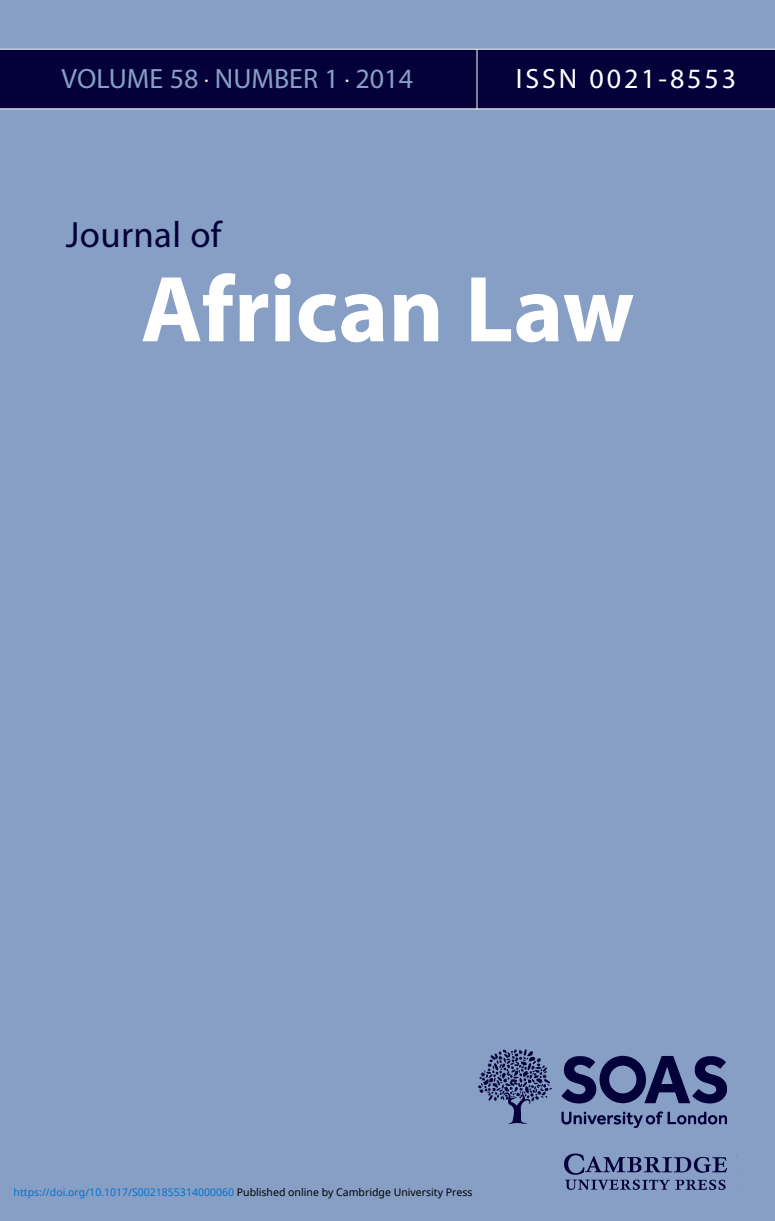
<style>
.page{position:relative;width:775px;height:1221px;background:#fff}
.page>*{position:absolute;margin:0;border:0;box-sizing:border-box;transform-origin:0 0}
.t1{font:700 94.5px "Myriad";color:#fff}
.t2{font:36.75px "Myriad";letter-spacing:.01em;color:#04003a}
.t3{font:28px "Myriad";color:#879fc5}
.t4{font:28px "Myriad";letter-spacing:.105em;color:#fff}
.t5{font:10.5px "Noto Sans";color:#0172cf}
.s1{font-size:12.25px;color:#fff}
.s2{color:#000}
</style>
<div class="page">
<div style="left:0;top:0;width:774px;height:1220px;background:#879fc5"></div>
<div style="left:0;top:49px;width:774px;height:60px;background:#04003a"></div>
<img style="left:564px;top:1153px;width:164px;height:37px">
<hr style="left:0;top:49px;width:774px;height:1px;background:#fff">
<hr style="left:0;top:108px;width:774px;height:1px;background:#fff">
<hr style="left:476px;top:50px;width:1px;height:59px;background:#fff">
<img style="left:478px;top:1049px;width:248px;height:78px">
<p class="t3" style="left:61px;top:69px;width:353px">VOLUME 58 <span class="s1">•</span> NUMBER 1 <span class="s1">•</span> 2014</p>
<p class="t2" style="left:66px;top:221px;width:157px">Journal of</p>
<p class="t4" style="left:515px;top:69px;width:222px">ISSN 0021-8553</p>
<p class="t1" style="left:141px;top:274px;width:494px">African Law</p>
<p class="t5" style="left:14px;top:1184px;width:460px">https://doi.org/10.1017/S0021855314000060 <span class="s2">Published online by Cambridge University Press</span></p>
</div>
